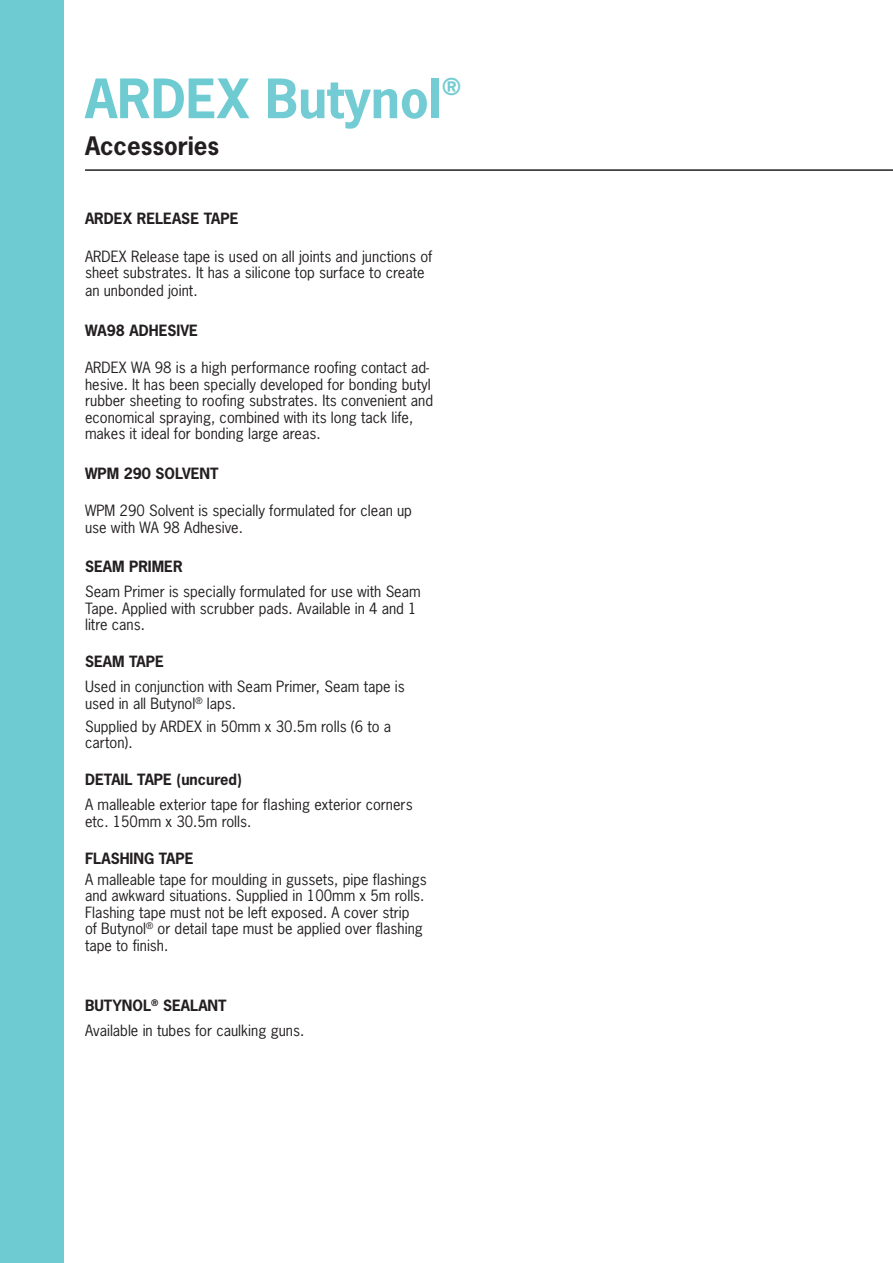
<style>
.page{position:relative;width:893px;height:1263px;background:#fff}
.page>*{position:absolute;margin:0;border:0;box-sizing:border-box;transform-origin:0 0}
.Ardex_Heading2{font:700 51px "News Gothic Std";color:#73ccd3}
.Ardex_Heading3{font:700 24px "News Gothic Std";color:#231f20}
.Ardex_Heading2-2{font:700 21.9px "News Gothic Std";color:#73ccd3}
.Copy{font:14.7px/16.5px "News Gothic Std";color:#231f20}
.Subhead_2{font:14.7px/16.5px "News Gothic Std";color:#231f20}
.Subhead_2-2{font:700 14.7px "News Gothic Std";color:#231f20}
.s1{color:#6fcbd2}
</style>
<div class="page">
<div style="left:0;top:0;width:64px;height:1263px;background:#6fcbd2"></div>
<hr style="left:85px;top:169px;width:808px;height:2px;background:#231f20">
<p class="Ardex_Heading2" style="left:85px;top:65px;width:358px"><span class="s1">ARDEX</span> Butynol</p>
<p class="Ardex_Heading2-2" style="left:442px;top:72px;width:20px">®</p>
<p class="Ardex_Heading3" style="left:85px;top:130px;width:136px">Accessories</p>
<p class="Subhead_2-2" style="left:85px;top:209px;width:155px">ARDEX RELEASE TAPE</p>
<p class="Subhead_2" style="left:85px;top:248px;width:349px">ARDEX Release tape is used on all joints and junctions of sheet substrates. It has a silicone top surface to create</p>
<p class="Subhead_2" style="left:85px;top:282px;width:114px">an unbonded joint.</p>
<p class="Subhead_2-2" style="left:85px;top:320px;width:114px">WA98 ADHESIVE</p>
<p class="Subhead_2" style="left:85px;top:359px;width:350px">ARDEX WA 98 is a high performance roofing contact ad&shy;hesive. It has been specially developed for bonding butyl rubber sheeting to roofing substrates. Its convenient and economical spraying, combined with its long tack life, makes it ideal for bonding large areas.</p>
<p class="Subhead_2-2" style="left:85px;top:463px;width:135px">WPM 290 SOLVENT</p>
<p class="Subhead_2" style="left:85px;top:502px;width:328px">WPM 290 Solvent is specially formulated for clean up use with WA 98 Adhesive.</p>
<p class="Subhead_2-2" style="left:85px;top:557px;width:99px">SEAM PRIMER</p>
<p class="Copy" style="left:85px;top:583px;width:337px">Seam Primer is specially formulated for use with Seam<br>Tape. Applied with scrubber pads. Available in 4 and 1 litre cans.</p>
<p class="Subhead_2-2" style="left:85px;top:652px;width:80px">SEAM TAPE</p>
<p class="Copy" style="left:85px;top:678px;width:321px">Used in conjunction with Seam Primer, Seam tape is used in all Butynol<sup>®</sup> laps.</p>
<p class="Copy" style="left:85px;top:718px;width:308px">Supplied by ARDEX in 50mm x 30.5m rolls (6 to a carton).</p>
<p class="Subhead_2-2" style="left:85px;top:770px;width:158px">DETAIL TAPE (uncured)</p>
<p class="Copy" style="left:85px;top:796px;width:329px">A malleable exterior tape for flashing exterior corners etc. 150mm x 30.5m rolls.</p>
<p class="Subhead_2-2" style="left:85px;top:849px;width:110px">FLASHING TAPE</p>
<p class="Copy" style="left:85px;top:871px;width:343px">A malleable tape for moulding in gussets, pipe flashings and awkward situations. Supplied in 100mm x 5m rolls.<br>Flashing tape must not be left exposed. A cover strip<br>of Butynol<sup>®</sup> or detail tape must be applied over flashing tape to finish.</p>
<p class="Subhead_2-2" style="left:85px;top:995px;width:143px">BUTYNOL<sup>®</sup> SEALANT</p>
<p class="Copy" style="left:85px;top:1022px;width:221px">Available in tubes for caulking guns.</p>
</div>
